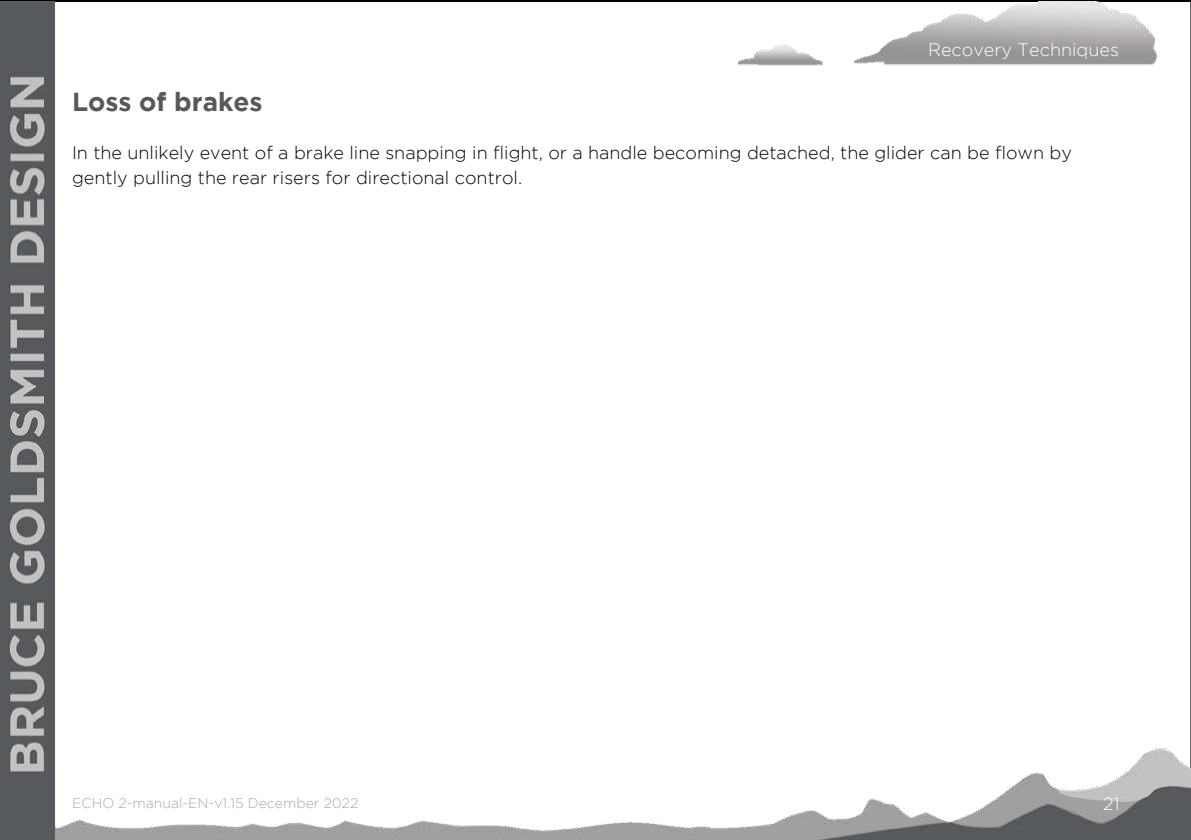
<style>
.page{position:relative;width:1191px;height:840px;background:#fff}
.page>*{position:absolute;margin:0;border:0;box-sizing:border-box;transform-origin:0 0}
.t1{font:700 26px "Gotham";color:#57585b}
.t2{font:300 18px/24px "Gotham";color:#000}
.t3{font:300 18px "Gotham";color:#fff}
.t4{font:300 14px "Gotham";color:#a7a9ab}
</style>
<div class="page">
<img style="left:0;top:1px;width:1191px;height:838px">
<p class="t3" style="left:928px;top:41px;width:192px">Recovery Techniques</p>
<h1 class="t1" style="left:72px;top:91px;width:192px">Loss of brakes</h1>
<p class="t2" style="left:72px;top:141px;width:1001px">In the unlikely event of a brake line snapping in flight, or a handle becoming detached, the glider can be flown by gently pulling the rear risers for directional control.</p>
<p class="t4" style="left:72px;top:796px;width:288px">ECHO 2-manual-EN-v1.15 December 2022</p>
<p class="t3" style="left:1103px;top:794px;width:18px">21</p>
</div>
